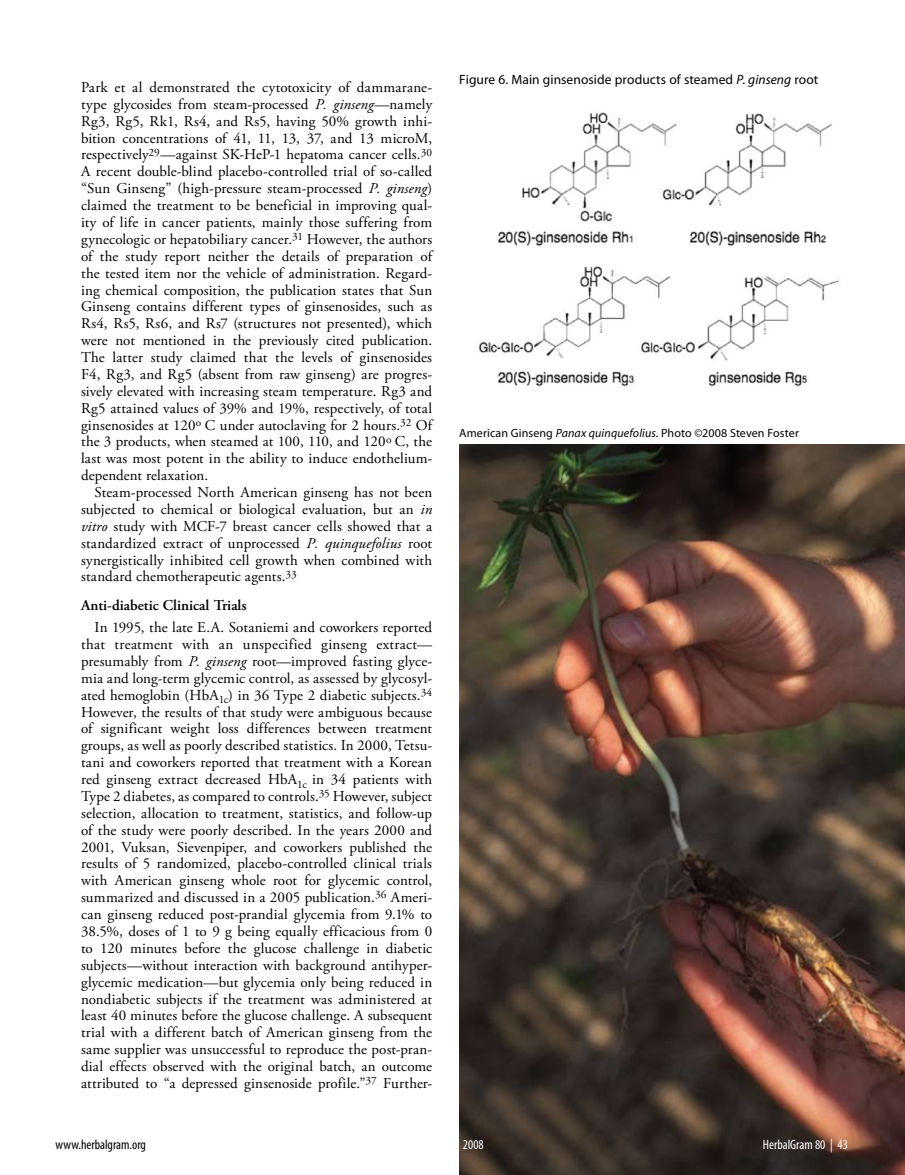
<style>
.page{position:relative;width:905px;height:1175px;background:#fff}
.page>*{position:absolute;margin:0;border:0;box-sizing:border-box;transform-origin:0 0}
.t1{font:15px/16.8px "Adobe Garamond Pro";color:#000;text-align:justify}
.t2{font:600 15px "Adobe Garamond Pro";color:#000}
.t3{font:13.5px "Myriad Pro";letter-spacing:.005em;color:#000}
.t4{font:condensed 13.5px "Myriad Pro";color:#fff}
.t5{font:condensed 13.5px "Myriad Pro";color:#000}
.t6{font:12px "Myriad Pro";letter-spacing:.01em;color:#000}
.s1{font-style:italic}
</style>
<div class="page">
<img style="left:459px;top:444px;width:445px;height:730px">
<img style="left:478px;top:112px;width:361px;height:275px">
<p class="t1" style="left:81px;top:79px;width:353px">Park et al demonstrated the cytotoxicity of dammarane&shy;type glycosides from steam-processed <span class="s1">P. ginseng</span>—namely Rg3, Rg5, Rk1, Rs4, and Rs5, having 50% growth inhi&shy;bition concentrations of 41, 11, 13, 37, and 13 microM, respectively<sup>29</sup>—against SK-HeP-1 hepatoma cancer cells.<sup>30<br></sup>A recent double-blind placebo-controlled trial of so-called “Sun Ginseng” (high-pressure steam-processed <span class="s1">P. ginseng</span>) claimed the treatment to be beneficial in improving qual&shy;ity of life in cancer patients, mainly those suffering from gynecologic or hepatobiliary cancer.<sup>31</sup> However, the authors of the study report neither the details of preparation of the tested item nor the vehicle of administration. Regard&shy;ing chemical composition, the publication states that Sun Ginseng contains different types of ginsenosides, such as Rs4, Rs5, Rs6, and Rs7 (structures not presented), which were not mentioned in the previously cited publication.<br>The latter study claimed that the levels of ginsenosides F4, Rg3, and Rg5 (absent from raw ginseng) are progres&shy;sively elevated with increasing steam temperature. Rg3 and Rg5 attained values of 39% and 19%, respectively, of total ginsenosides at 120<sup>o</sup> C under autoclaving for 2 hours.<sup>32</sup> Of the 3 products, when steamed at 100, 110, and 120<sup>o</sup> C, the last was most potent in the ability to induce endothelium&shy;dependent relaxation.</p>
<p class="t1" style="left:81px;top:484px;width:353px;text-indent:14px">Steam-processed North American ginseng has not been subjected to chemical or biological evaluation, but an <span class="s1">in vitro</span> study with MCF-7 breast cancer cells showed that a standardized extract of unprocessed <span class="s1">P. quinquefolius</span> root synergistically inhibited cell growth when combined with standard chemotherapeutic agents.<sup>33</sup></p>
<p class="t2" style="left:81px;top:596px;width:167px">Anti-diabetic Clinical Trials</p>
<p class="t1" style="left:81px;top:619px;width:353px;text-indent:14px">In 1995, the late E.A. Sotaniemi and coworkers reported that treatment with an unspecified ginseng extract— presumably from <span class="s1">P. ginseng</span> root—improved fasting glyce&shy;mia and long-term glycemic control, as assessed by glycosyl&shy;ated hemoglobin (HbA<sub>1c</sub>) in 36 Type 2 diabetic subjects.<sup>34<br></sup>However, the results of that study were ambiguous because of significant weight loss differences between treatment groups, as well as poorly described statistics. In 2000, Tetsu&shy;tani and coworkers reported that treatment with a Korean red ginseng extract decreased HbA<sub>1c</sub> in 34 patients with Type 2 diabetes, as compared to controls.<sup>35</sup> However, subject selection, allocation to treatment, statistics, and follow-up of the study were poorly described. In the years 2000 and 2001, Vuksan, Sievenpiper, and coworkers published the results of 5 randomized, placebo-controlled clinical trials with American ginseng whole root for glycemic control, summarized and discussed in a 2005 publication.<sup>36</sup> Ameri&shy;can ginseng reduced post-prandial glycemia from 9.1% to 38.5%, doses of 1 to 9 g being equally efficacious from 0 to 120 minutes before the glucose challenge in diabetic subjects—without interaction with background antihyper&shy;glycemic medication—but glycemia only being reduced in nondiabetic subjects if the treatment was administered at least 40 minutes before the glucose challenge. A subsequent trial with a different batch of American ginseng from the same supplier was unsuccessful to reproduce the post-pran&shy;dial effects observed with the original batch, an outcome attributed to “a depressed ginsenoside profile.”<sup>37</sup> Further-</p>
<p class="t3" style="left:459px;top:72px;width:360px">Figure 6. Main ginsenoside products of steamed <span class="s1">P. ginseng</span> root</p>
<p class="t6" style="left:459px;top:425px;width:341px">American Ginseng <span class="s1">Panax quinquefolius</span>. Photo ©2008 Steven Foster</p>
<p class="t5" style="left:56px;top:1136px;width:92px">www.herbalgram.org</p>
<p class="t4" style="left:463px;top:1136px;width:22px">2008</p>
<p class="t4" style="left:763px;top:1136px;width:86px">HerbalGram 80 | 43</p>
</div>
